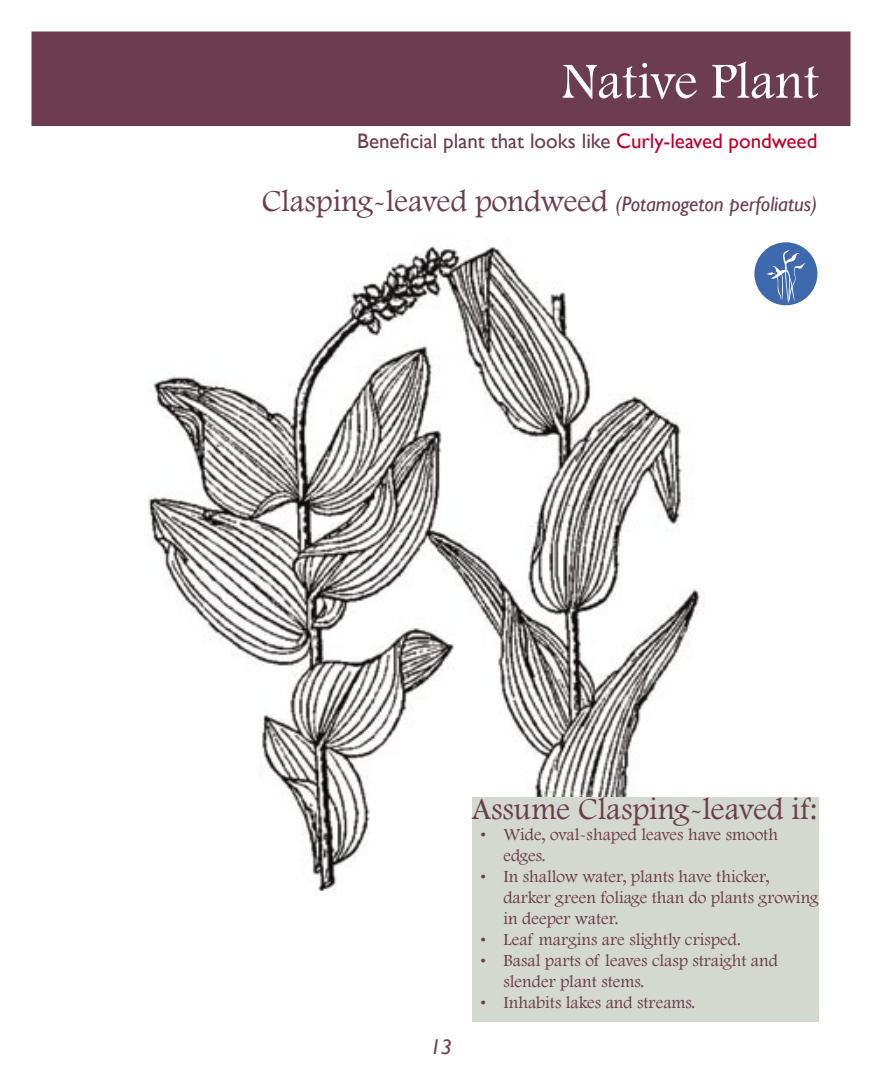
<style>
.page{position:relative;width:882px;height:1071px;background:#fff}
.page>*{position:absolute;margin:0;border:0;box-sizing:border-box;transform-origin:0 0}
.t1{font:52.5px "Footlight MT Light";color:#fff}
.t2{font:31.5px "Footlight MT Light";color:#6c3c4f}
.t3{font:italic 21px "Gill Sans";color:#6c3c4f}
.t4{font:21px "Gill Sans";color:#6c3c4f}
.t5{font:17.5px/21px "Footlight MT Light";color:#6c3c4f}
.s1{color:#bc002c}
.s2{font-family:"Footlight MT Light";font-style:normal;font-size:31.5px}
</style>
<div class="page">
<img style="left:148px;top:241px;width:556px;height:655px">
<div style="left:754px;top:242px;width:63px;height:63px;background:#3e69ac;border-radius:50%"></div>
<svg style="left:766px;top:250px;width:40px;height:53px"></svg>
<div style="left:32px;top:32px;width:818px;height:94px;background:#6c3c4f"></div>
<div style="left:472px;top:797px;width:346px;height:225px;background:#d3d9d0"></div>
<h1 class="t1" style="left:562px;top:50px;width:259px">Native Plant</h1>
<p class="t4" style="left:357px;top:129px;width:462px">Beneficial plant that looks like <span class="s1">Curly-leaved pondweed</span></p>
<p class="t3" style="left:262px;top:192px;width:557px"><span class="s2">Clasping-leaved pondweed</span> (Potamogeton perfoliatus)</p>
<p class="t3" style="left:430px;top:1035px;width:23px">13</p>
<h2 class="t2" style="left:472px;top:790px;width:347px">Assume Clasping-leaved if:</h2>
<p class="t5" style="left:503px;top:823px;width:316px">Wide, oval-shaped leaves have smooth edges.<br>In shallow water, plants have thicker, darker green foliage than do plants growing in deeper water.<br>Leaf margins are slightly crisped.<br>Basal parts of leaves clasp straight and slender plant stems.<br>Inhabits lakes and streams.</p>
<p class="t5" style="left:481px;top:823px;width:6px">•</p>
<p class="t5" style="left:481px;top:865px;width:6px">•</p>
<p class="t5" style="left:481px;top:928px;width:6px">• •</p>
<p class="t5" style="left:481px;top:991px;width:6px">•</p>
</div>
